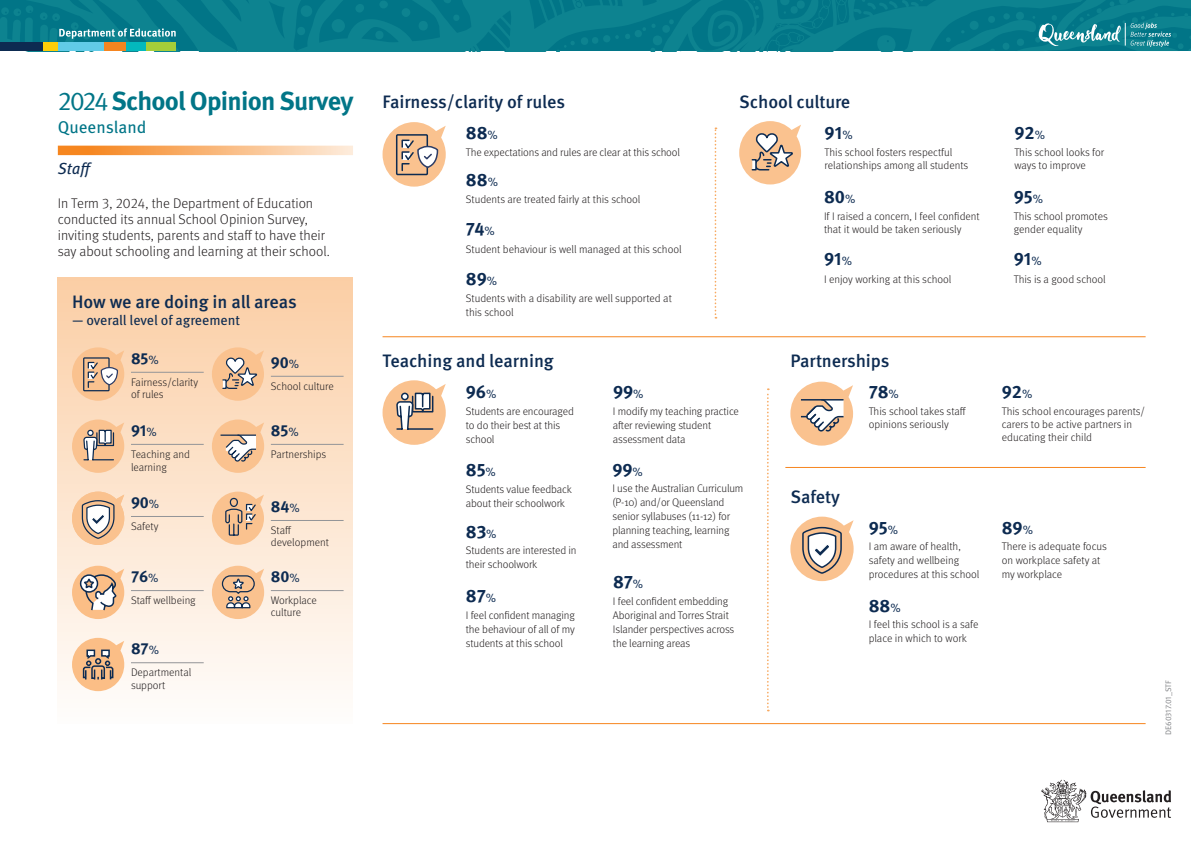
<style>
.page{position:relative;width:1191px;height:842px;background:#fff}
.page>*{position:absolute;margin:0;border:0;box-sizing:border-box;transform-origin:0 0}
.t1{font:700 26px "Meta OT";letter-spacing:-.03em;color:#017587}
.t2{font:500 18px/31.3px "Meta OT";letter-spacing:-.005em;color:#0d2b51;text-align:right}
.t3{font:700 18px "Meta OT";letter-spacing:-.005em;color:#0d2b51}
.t4{font:17px "Meta OT";color:#017587}
.t5{font:700 16px "Meta OT";letter-spacing:-.005em;color:#0d2b51}
.t6{font:italic 16px "Meta OT";color:#0d2b51}
.t7{font:300 14px/16px "Meta OT";color:#231f20}
.t8{font:14px "Meta OT";letter-spacing:-.005em;color:#0d2b51}
.t9{font:300 11px/14px "Meta OT";letter-spacing:-.005em;color:#231f20}
.t10{font:8px "Meta OT Norm";letter-spacing:-.005em;color:#808285}
.s1{font-family:"Meta OT Norm";font-weight:400}
.s2{font-weight:400;font-size:12px}
.s3{font-weight:700}
</style>
<div class="page">
<svg style="left:1041px;top:780px;width:130px;height:42px"></svg>
<svg style="left:0;top:0;width:753px;height:51px;background:#087d8c"></svg>
<svg style="left:574px;top:0;width:7px;height:7px"></svg>
<svg style="left:555px;top:19px;width:119px;height:32px;background:#057a8a"></svg>
<div style="left:0;top:43px;width:44px;height:8px;background:#0d2b51"></div>
<div style="left:44px;top:43px;width:14px;height:8px;background:#fece08"></div>
<div style="left:58px;top:43px;width:46px;height:8px;background:#61cbe7"></div>
<div style="left:104px;top:43px;width:23px;height:8px;background:#f58520"></div>
<div style="left:127px;top:43px;width:19px;height:8px;background:#03b9bd"></div>
<div style="left:146px;top:43px;width:30px;height:8px;background:#a6ce39"></div>
<svg style="left:40px;top:12px;width:136px;height:38px"></svg>
<div style="left:58px;top:278px;width:295px;height:446px;background:linear-gradient(to bottom,#fbcea5,#fefdfc)"></div>
<svg style="left:714px;top:127px;width:2px;height:192px"></svg>
<hr style="left:131px;top:444px;width:73px;height:1px;background:#939598">
<svg style="left:72px;top:415px;width:52px;height:58px;background:#e5c1a1"></svg>
<hr style="left:271px;top:444px;width:72px;height:1px;background:#939598">
<svg style="left:212px;top:419px;width:52px;height:54px;background:#ebc6a4"></svg>
<hr style="left:131px;top:372px;width:73px;height:1px;background:#939598">
<hr style="left:271px;top:376px;width:72px;height:1px;background:#939598">
<svg style="left:72px;top:347px;width:52px;height:54px;background:#e4bd9a"></svg>
<svg style="left:212px;top:347px;width:52px;height:54px;background:#e8c09c"></svg>
<svg style="left:739px;top:121px;width:62px;height:63px"></svg>
<svg style="left:382px;top:122px;width:64px;height:65px"></svg>
<svg style="left:58px;top:145px;width:295px;height:10px;background:#f9b87d"></svg>
<hr style="left:382px;top:336px;width:763px;height:1px;background:#f6861f">
<hr style="left:382px;top:723px;width:763px;height:1px;background:#f6861f">
<svg style="left:767px;top:388px;width:2px;height:323px"></svg>
<svg style="left:382px;top:380px;width:64px;height:65px"></svg>
<svg style="left:790px;top:517px;width:63px;height:64px"></svg>
<svg style="left:790px;top:382px;width:63px;height:64px"></svg>
<hr style="left:785px;top:467px;width:360px;height:1px;background:#f6861f">
<hr style="left:131px;top:516px;width:73px;height:1px;background:#939598">
<hr style="left:271px;top:520px;width:72px;height:1px;background:#939598">
<svg style="left:72px;top:492px;width:52px;height:53px;background:#e3c3a7"></svg>
<svg style="left:212px;top:492px;width:52px;height:53px;background:#e7be99"></svg>
<hr style="left:131px;top:590px;width:73px;height:1px;background:#939598">
<hr style="left:271px;top:590px;width:72px;height:1px;background:#939598">
<svg style="left:212px;top:566px;width:52px;height:53px;background:#e9c29f"></svg>
<div style="left:222px;top:575px;width:33px;height:17px;border:1px solid #0d2b51;border-radius:8px"></div>
<hr style="left:131px;top:662px;width:73px;height:1px;background:#939598">
<svg style="left:72px;top:566px;width:52px;height:158px"></svg>
<svg style="left:753px;top:0;width:438px;height:51px;background:#0e808f"></svg>
<h1 class="t1" style="left:58px;top:85px;width:297px"><span class="s1">2024</span> School Opinion Survey</h1>
<h3 class="t4" style="left:58px;top:116px;width:90px">Queensland</h3>
<h3 class="t6" style="left:58px;top:159px;width:36px">Staff</h3>
<p class="t7" style="left:58px;top:196px;width:273px">In Term 3, 2024, the Department of Education conducted its annual School Opinion Survey, inviting students, parents and staff to have their say about schooling and learning at their school.</p>
<h2 class="t2" style="left:72px;top:286px;width:226px">How we are doing in all areas</h2>
<p class="t8" style="left:72px;top:312px;width:169px">— overall level of agreement</p>
<h3 class="t5" style="left:131px;top:348px;width:29px">85<span class="s2">%</span></h3>
<h3 class="t5" style="left:271px;top:352px;width:30px">90<span class="s2">%</span></h3>
<p class="t9" style="left:271px;top:379px;width:64px">School culture</p>
<p class="t9" style="left:131px;top:376px;width:69px;line-height:12px">Fairness/clarity of rules</p>
<h3 class="t5" style="left:131px;top:420px;width:27px">91<span class="s2">%</span></h3>
<p class="t9" style="left:131px;top:448px;width:60px;line-height:13px">Teaching and learning</p>
<h3 class="t5" style="left:271px;top:420px;width:29px">85<span class="s2">%</span></h3>
<p class="t9" style="left:271px;top:447px;width:57px">Partnerships</p>
<h3 class="t5" style="left:131px;top:492px;width:30px">90<span class="s2">%</span></h3>
<h3 class="t5" style="left:271px;top:496px;width:30px">84<span class="s2">%</span></h3>
<p class="t9" style="left:271px;top:524px;width:60px;line-height:12px">Staff development</p>
<p class="t9" style="left:131px;top:519px;width:29px">Safety</p>
<h3 class="t5" style="left:131px;top:567px;width:29px">76<span class="s2">%</span></h3>
<p class="t9" style="left:131px;top:593px;width:66px">Staff wellbeing</p>
<h3 class="t5" style="left:131px;top:639px;width:29px">87<span class="s2">%</span></h3>
<p class="t9" style="left:131px;top:666px;width:62px;line-height:13px">Departmental support</p>
<h3 class="t5" style="left:271px;top:567px;width:30px">80<span class="s2">%</span></h3>
<p class="t9" style="left:271px;top:594px;width:48px;line-height:12px">Workplace culture</p>
<h2 class="t2" style="left:382px;top:87px;width:184px">Fairness/clarity of rules</h2>
<h2 class="t3" style="left:466px;top:122px;width:33px">88<span class="s2">%</span></h2>
<p class="t9" style="left:466px;top:145px;width:216px">The expectations and rules are clear at this school</p>
<h2 class="t3" style="left:466px;top:168px;width:34px">88<span class="s2">%</span></h2>
<p class="t9" style="left:466px;top:192px;width:176px">Students are treated fairly at this school</p>
<h2 class="t3" style="left:466px;top:218px;width:30px">74<span class="s2">%</span></h2>
<p class="t9" style="left:466px;top:242px;width:217px">Student behaviour is well managed at this school</p>
<h2 class="t3" style="left:466px;top:268px;width:33px">89<span class="s2">%</span></h2>
<p class="t9" style="left:466px;top:292px;width:207px">Students with a disability are well supported at this school</p>
<h2 class="t2" style="left:739px;top:87px;width:115px">School culture<br><span class="s3">91</span><span class="s2">%</span></h2>
<p class="t9" style="left:824px;top:146px;width:145px;line-height:13px">This school fosters respectful relationships among all students</p>
<h2 class="t3" style="left:824px;top:185px;width:33px">80<span class="s2">%</span></h2>
<p class="t9" style="left:824px;top:209px;width:157px;line-height:13px">If I raised a concern, I feel confident that it would be taken seriously</p>
<h2 class="t3" style="left:824px;top:248px;width:30px">91<span class="s2">%</span></h2>
<p class="t9" style="left:824px;top:272px;width:129px">I enjoy working at this school</p>
<h2 class="t2" style="left:382px;top:346px;width:173px">Teaching and learning</h2>
<h2 class="t2" style="left:790px;top:346px;width:100px">Partnerships</h2>
<h2 class="t3" style="left:466px;top:381px;width:32px">96<span class="s2">%</span></h2>
<p class="t9" style="left:466px;top:404px;width:110px">Students are encouraged to do their best at this school</p>
<h2 class="t3" style="left:466px;top:458px;width:32px">85<span class="s2">%</span></h2>
<p class="t9" style="left:466px;top:482px;width:107px">Students value feedback about their schoolwork</p>
<h2 class="t3" style="left:466px;top:521px;width:32px">83<span class="s2">%</span></h2>
<p class="t9" style="left:466px;top:544px;width:112px">Students are interested in their schoolwork</p>
<h2 class="t3" style="left:466px;top:584px;width:32px">87<span class="s2">%</span></h2>
<p class="t9" style="left:466px;top:608px;width:110px;text-align:justify">I feel confident managing the behaviour of all of my students at this school</p>
<h2 class="t3" style="left:613px;top:381px;width:32px">99<span class="s2">%</span></h2>
<p class="t9" style="left:613px;top:404px;width:127px">I modify my teaching practice after reviewing student assessment data</p>
<h2 class="t3" style="left:612px;top:458px;width:32px">99<span class="s2">%</span></h2>
<p class="t9" style="left:612px;top:481px;width:132px">I use the Australian Curriculum (P-10) and/or Queensland senior syllabuses (11-12) for planning teaching, learning and assessment</p>
<h2 class="t3" style="left:613px;top:570px;width:32px">87<span class="s2">%</span></h2>
<p class="t9" style="left:613px;top:594px;width:123px">I feel confident embedding<br>Aboriginal and Torres Strait<br>Islander perspectives across the learning areas</p>
<h2 class="t2" style="left:790px;top:481px;width:51px">Safety</h2>
<h2 class="t3" style="left:868px;top:381px;width:32px">78<span class="s2">%</span></h2>
<p class="t9" style="left:868px;top:404px;width:99px;line-height:13px">This school takes staff opinions seriously</p>
<h2 class="t3" style="left:868px;top:516px;width:31px">95<span class="s2">%</span></h2>
<p class="t9" style="left:868px;top:539px;width:112px">I am aware of health, safety and wellbeing procedures at this school</p>
<h2 class="t3" style="left:868px;top:594px;width:33px">88<span class="s2">%</span></h2>
<p class="t9" style="left:868px;top:617px;width:111px">I feel this school is a safe place in which to work</p>
<h2 class="t3" style="left:1014px;top:122px;width:32px">92<span class="s2">%</span></h2>
<p class="t9" style="left:1014px;top:146px;width:91px;line-height:13px">This school looks for ways to improve</p>
<h2 class="t3" style="left:1013px;top:185px;width:31px">95<span class="s2">%</span></h2>
<p class="t9" style="left:1013px;top:209px;width:96px;line-height:13px">This school promotes gender equality</p>
<h2 class="t3" style="left:1013px;top:248px;width:30px">91<span class="s2">%</span></h2>
<p class="t9" style="left:1013px;top:272px;width:94px">This is a good school</p>
<h2 class="t3" style="left:1001px;top:381px;width:32px">92<span class="s2">%</span></h2>
<p class="t9" style="left:1001px;top:404px;width:145px;line-height:13px">This school encourages parents/ carers to be active partners in educating their child</p>
<h2 class="t3" style="left:1001px;top:516px;width:33px">89<span class="s2">%</span></h2>
<p class="t9" style="left:1001px;top:539px;width:107px">There is adequate focus on workplace safety at my workplace</p>
<p class="t10" style="left:1163px;top:735px;width:56px;rotate:-90deg">DE60317.01_STF</p>
</div>
